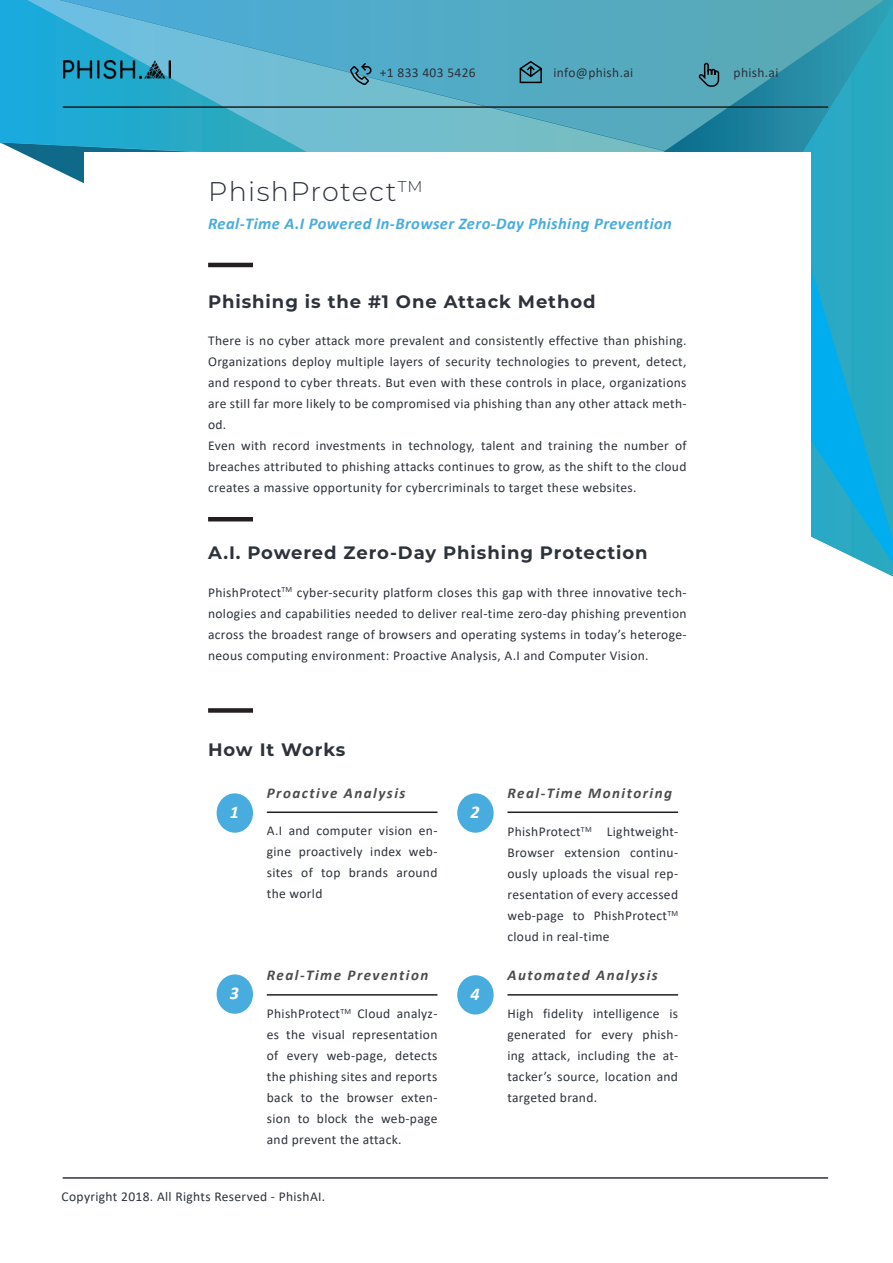
<style>
.page{position:relative;width:893px;height:1263px;background:#fff}
.page>*{position:absolute;margin:0;border:0;box-sizing:border-box;transform-origin:0 0}
.t1{font:300 27px "Montserrat";letter-spacing:.05em;color:#2d323b}
.t2{font:700 18px "Montserrat";letter-spacing:.05em;color:#2d323b}
.t3{font:italic 700 18px "Calibri";color:#fff}
.t4{font:italic 700 16.5px "Calibri";letter-spacing:.025em;color:#49acde}
.t5{font:italic 700 15px "Calibri";letter-spacing:.1em;color:#4c4c4c}
.t6{font:13.5px/21px "Calibri";letter-spacing:.025em;color:#2d323b;text-align:justify}
</style>
<div class="page">
<svg style="left:30px;top:0;width:603px;height:181px;background:#5db0c6"></svg>
<svg style="left:811px;top:181px;width:82px;height:382px;background:#23accf"></svg>
<svg style="left:633px;top:0;width:260px;height:181px;background:#3ea0b5"></svg>
<svg style="left:0;top:0;width:317px;height:157px;background:#40aed1"></svg>
<div style="left:84px;top:152px;width:727px;height:1019px;background:#fff"></div>
<hr style="left:208px;top:517px;width:45px;height:4px;background:#231f20">
<div style="left:208px;top:708px;width:45px;height:5px;background:#231f20"></div>
<div style="left:217px;top:793px;width:36px;height:40px;background:#49acde;border-radius:50%"></div>
<hr style="left:267px;top:811px;width:170px;height:2px;background:#231f20">
<div style="left:457px;top:793px;width:37px;height:40px;background:#49acde;border-radius:50%"></div>
<hr style="left:507px;top:811px;width:171px;height:2px;background:#231f20">
<hr style="left:267px;top:994px;width:170px;height:1px;background:#231f20">
<div style="left:457px;top:975px;width:37px;height:39px;background:#49acde;border-radius:50%"></div>
<hr style="left:507px;top:994px;width:171px;height:1px;background:#231f20">
<hr style="left:208px;top:263px;width:45px;height:4px;background:#231f20">
<div style="left:217px;top:974px;width:36px;height:40px;background:#49acde;border-radius:50%"></div>
<svg style="left:349px;top:61px;width:23px;height:25px"></svg>
<svg style="left:518px;top:60px;width:25px;height:24px"></svg>
<svg style="left:697px;top:62px;width:23px;height:26px"></svg>
<hr style="left:63px;top:106px;width:765px;height:2px;background:#201d1e">
<hr style="left:63px;top:1177px;width:765px;height:2px;background:#2d323b">
<img style="left:64px;top:61px;width:107px;height:17px">
<p class="t6" style="left:380px;top:61px;width:97px">+1 833 403 5426</p>
<p class="t6" style="left:553px;top:61px;width:81px">info@phish.ai</p>
<p class="t6" style="left:734px;top:61px;width:46px">phish.ai</p>
<p class="t1" style="left:208px;top:173px;width:216px">PhishProtect<sup>TM</sup></p>
<p class="t4" style="left:208px;top:212px;width:465px">Real-Time A.I Powered In-Browser Zero-Day Phishing Prevention</p>
<p class="t2" style="left:208px;top:289px;width:389px">Phishing is the #1 One Attack Method</p>
<p class="t6" style="left:208px;top:330px;width:480px">There is no cyber attack more prevalent and consistently effective than phishing.<br>Organizations deploy multiple layers of security technologies to prevent, detect, and respond to cyber threats. But even with these controls in place, organizations are still far more likely to be compromised via phishing than any other attack meth&shy;od.</p>
<p class="t6" style="left:208px;top:435px;width:480px">Even with record investments in technology, talent and training the number of breaches attributed to phishing attacks continues to grow, as the shift to the cloud creates a massive opportunity for cybercriminals to target these websites.</p>
<p class="t2" style="left:208px;top:540px;width:441px">A.I. Powered Zero-Day Phishing Protection</p>
<p class="t6" style="left:208px;top:581px;width:480px">PhishProtect<sup>TM</sup> cyber-security platform closes this gap with three innovative tech&shy;nologies and capabilities needed to deliver real-time zero-day phishing prevention across the broadest range of browsers and operating systems in today’s heteroge&shy;neous computing environment: Proactive Analysis, A.I and Computer Vision.</p>
<p class="t2" style="left:208px;top:737px;width:139px">How It Works</p>
<p class="t3" style="left:230px;top:799px;width:11px">1</p>
<p class="t5" style="left:267px;top:782px;width:140px">Proactive Analysis</p>
<p class="t6" style="left:267px;top:820px;width:172px">A.I and computer vision en&shy;gine proactively index web&shy;sites of top brands around the world</p>
<p class="t3" style="left:230px;top:980px;width:11px">3</p>
<p class="t5" style="left:267px;top:964px;width:163px">Real-Time Prevention</p>
<p class="t6" style="left:267px;top:1003px;width:172px">PhishProtect<sup>TM</sup> Cloud analyz&shy;es the visual representation of every web-page, detects the phishing sites and reports back to the browser exten&shy;sion to block the web-page and prevent the attack.</p>
<p class="t6" style="left:62px;top:1185px;width:265px">Copyright 2018. All Rights Reserved - PhishAI.</p>
<p class="t3" style="left:470px;top:799px;width:11px">2</p>
<p class="t3" style="left:470px;top:981px;width:11px">4</p>
<p class="t5" style="left:507px;top:782px;width:166px">Real-Time Monitoring</p>
<p class="t6" style="left:507px;top:821px;width:172px">PhishProtect<sup>TM</sup> Lightweight-Browser extension continu&shy;ously uploads the visual rep&shy;resentation of every accessed web-page to PhishProtect<sup>TM </sup>cloud in real-time</p>
<p class="t5" style="left:507px;top:964px;width:152px">Automated Analysis</p>
<p class="t6" style="left:507px;top:1003px;width:172px">High fidelity intelligence is generated for every phish&shy;ing attack, including the at&shy;tacker’s source, location and targeted brand.</p>
</div>
